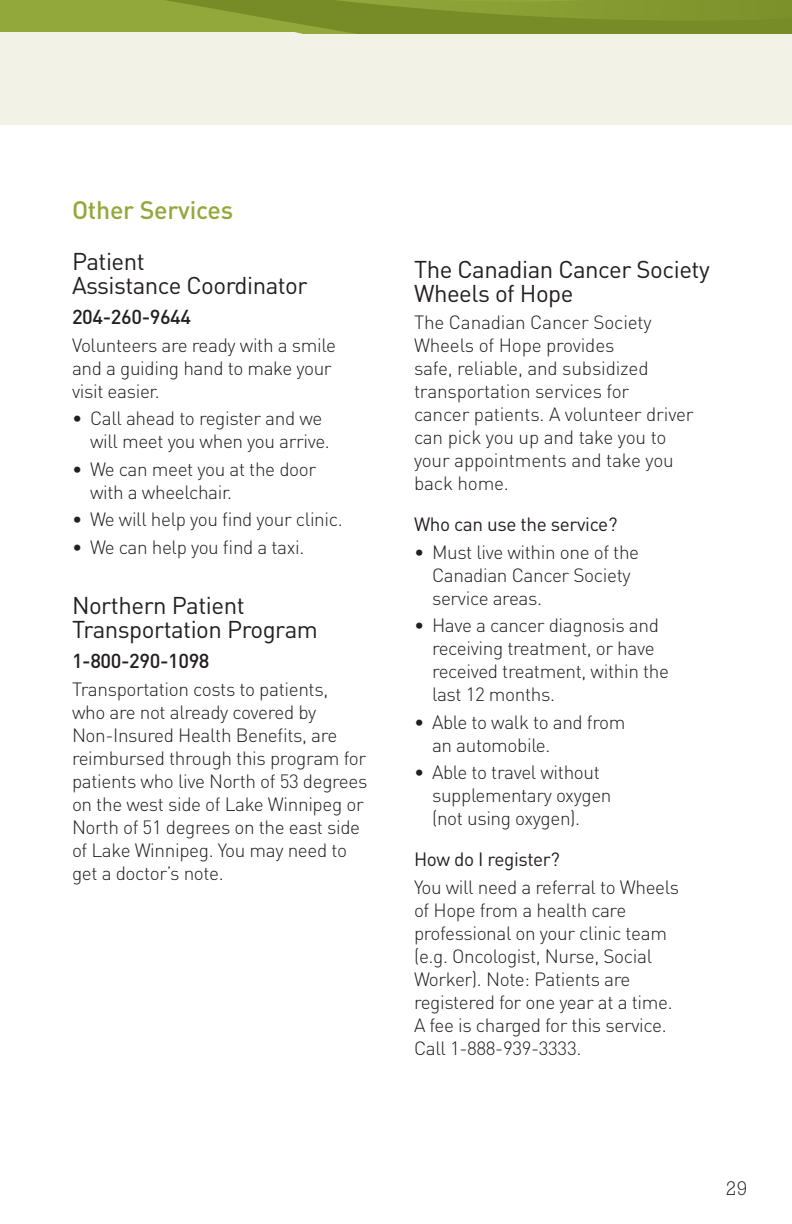
<style>
.page{position:relative;width:792px;height:1224px;background:#fff}
.page>*{position:absolute;margin:0;border:0;box-sizing:border-box;transform-origin:0 0}
.Header_1{font:500 25px "DIN";letter-spacing:-.01em;color:#93a83b}
.Subhead_2{font:24px/24px "DIN";letter-spacing:-.02em;color:#231f20}
.Subhead_3{font:500 20px "DIN";letter-spacing:-.02em;color:#231f20}
.t1{font:300 20px "Rockwell Std";color:#231f20}
.body_copy{font:300 19px/23px "DIN";letter-spacing:-.02em;color:#231f20}
.body_copy-2{font:19px "DIN";letter-spacing:-.02em;color:#231f20}
</style>
<div class="page">
<div style="left:0;top:0;width:792px;height:33px;background:#93a83b"></div>
<div style="left:0;top:32px;width:792px;height:93px;background:#f2f3e6"></div>
<svg style="left:166px;top:0;width:626px;height:33px"></svg>
<p class="Header_1" style="left:72px;top:194px;width:163px">Other Services</p>
<p class="Subhead_2" style="left:72px;top:249px;width:237px">Patient<br>Assistance Coordinator</p>
<p class="Subhead_3" style="left:72px;top:304px;width:121px">204-260-9644</p>
<p class="body_copy" style="left:72px;top:333px;width:265px">Volunteers are ready with a smile and a guiding hand to make your visit easier.</p>
<p class="body_copy" style="left:90px;top:407px;width:242px;text-indent:-18px">• Call ahead to register and we will meet you when you arrive.</p>
<p class="body_copy" style="left:90px;top:457px;width:228px;text-indent:-18px">• We can meet you at the door with a wheelchair.</p>
<p class="body_copy" style="left:72px;top:508px;width:272px">• We will help you find your clinic.</p>
<p class="body_copy" style="left:72px;top:535px;width:234px">• We can help you find a taxi.</p>
<p class="Subhead_2" style="left:72px;top:593px;width:247px">Northern Patient<br>Transportation Program</p>
<p class="Subhead_3" style="left:72px;top:648px;width:139px">1-800-290-1098</p>
<p class="body_copy" style="left:72px;top:677px;width:297px">Transportation costs to patients,<br>who are not already covered by<br>Non-Insured Health Benefits, are reimbursed through this program for patients who live North of 53 degrees on the west side of Lake Winnipeg or<br>North of 51 degrees on the east side of Lake Winnipeg. You may need to get a doctor’s note.</p>
<p class="Subhead_2" style="left:414px;top:256px;width:297px">The Canadian Cancer Society<br>Wheels of Hope</p>
<p class="body_copy" style="left:414px;top:311px;width:281px">The Canadian Cancer Society<br>Wheels of Hope provides<br>safe, reliable, and subsidized transportation services for<br>cancer patients. A volunteer driver can pick you up and take you to your appointments and take you back home.</p>
<p class="body_copy-2" style="left:414px;top:512px;width:205px">Who can use the service?</p>
<p class="body_copy" style="left:432px;top:540px;width:209px;text-indent:-18px">• Must live within one of the<br>Canadian Cancer Society service areas.</p>
<p class="body_copy" style="left:432px;top:614px;width:239px;text-indent:-18px">• Have a cancer diagnosis and receiving treatment, or have received treatment, within the last 12 months.</p>
<p class="body_copy" style="left:432px;top:710px;width:195px;text-indent:-18px">• Able to walk to and from an automobile.</p>
<p class="body_copy" style="left:432px;top:761px;width:181px;text-indent:-18px">• Able to travel without supplementary oxygen (not using oxygen).</p>
<p class="body_copy-2" style="left:414px;top:847px;width:147px">How do I register?</p>
<p class="body_copy" style="left:414px;top:875px;width:267px">You will need a referral to Wheels of Hope from a health care professional on your clinic team (e.g. Oncologist, Nurse, Social<br>Worker). Note: Patients are registered for one year at a time.<br>A fee is charged for this service.<br>Call 1-888-939-3333.</p>
<p class="t1" style="left:726px;top:1177px;width:23px">29</p>
</div>
